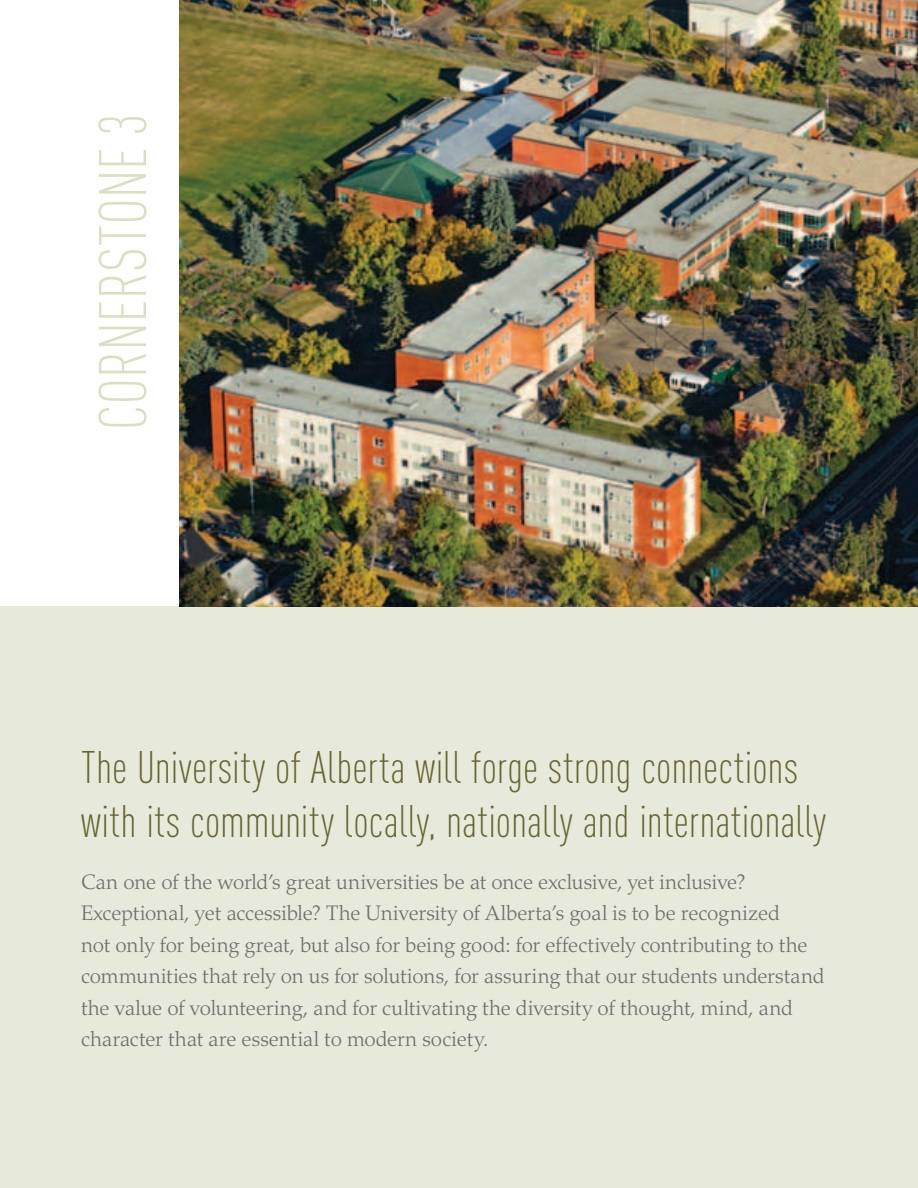
<style>
.page{position:relative;width:918px;height:1188px;background:#fff}
.page>*{position:absolute;margin:0;border:0;box-sizing:border-box;transform-origin:0 0}
.t1{font:300 condensed 66px "DIN Pro";color:#dcdec2}
.t2{font:300 condensed 45px/54px "DIN Pro";letter-spacing:.005em;color:#67652f}
.t3{font:300 21px/31.5px "Palatino LT Std";color:#6d6f71}
</style>
<div class="page">
<div style="left:0;top:607px;width:918px;height:581px;background:#e7e9db"></div>
<img style="left:180px;top:0;width:738px;height:607px">
<h1 class="t1" style="left:85px;top:430px;width:319px;rotate:-90deg">CORNERSTONE 3</h1>
<h2 class="t2" style="left:81px;top:740px;width:747px">The University of Alberta will forge strong connections with its community locally, nationally and internationally</h2>
<p class="t3" style="left:81px;top:866px;width:745px">Can one of the world’s great universities be at once exclusive, yet inclusive?<br>Exceptional, yet accessible? The University of Alberta’s goal is to be recognized<br>not only for being great, but also for being good: for effectively contributing to the communities that rely on us for solutions, for assuring that our students understand the value of volunteering, and for cultivating the diversity of thought, mind, and character that are essential to modern society.</p>
</div>
